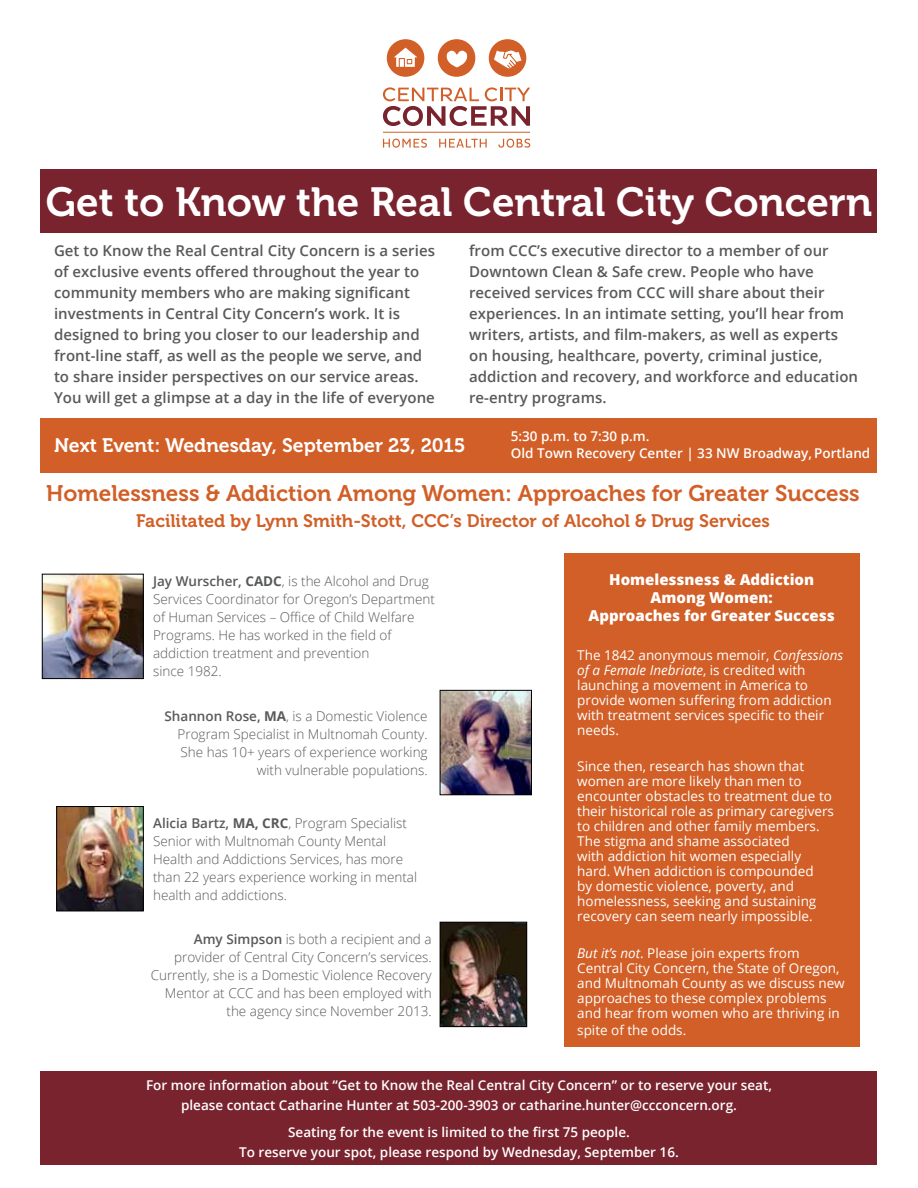
<style>
.page{position:relative;width:918px;height:1188px;background:#fff}
.page>*{position:absolute;margin:0;border:0;box-sizing:border-box;transform-origin:0 0}
.t1{font:40.5px "Museo 700";color:#fff}
.t2{font:22.5px "Museo 700";color:#d15f27}
.t3{font:19.5px "Museo 700";color:#fff}
.t4{font:18px "Museo 700";color:#d15f27}
.t5{font:600 15px/21px "Open Sans";letter-spacing:.005em;color:#58595b}
.t6{font:800 15px/18px "Open Sans";color:#fff;text-align:center}
.t7{font:13.5px/15px "Open Sans";color:#fff}
.t8{font:300 13.5px/18px "Open Sans";color:#58595b}
.t9{font:600 13.5px/19.5px "Open Sans";color:#fff;text-align:center}
.s1{font-weight:600}
.s2{font-weight:700}
.s3{font-style:italic}
</style>
<div class="page">
<div style="left:40px;top:169px;width:838px;height:63px;background:#79232e"></div>
<div style="left:40px;top:1071px;width:838px;height:94px;background:#79232e"></div>
<div style="left:564px;top:554px;width:296px;height:493px;background:#d15f27"></div>
<div style="left:40px;top:418px;width:838px;height:54px;background:#d15f27"></div>
<svg style="left:383px;top:87px;width:147px;height:39px"></svg>
<hr style="left:383px;top:132px;width:147px;height:1px;background:#d15f27">
<svg style="left:383px;top:139px;width:44px;height:9px"></svg>
<svg style="left:439px;top:139px;width:48px;height:9px"></svg>
<svg style="left:498px;top:139px;width:32px;height:9px"></svg>
<svg style="left:438px;top:39px;width:37px;height:38px"></svg>
<svg style="left:489px;top:39px;width:37px;height:38px"></svg>
<svg style="left:387px;top:39px;width:37px;height:38px"></svg>
<img style="left:44px;top:576px;width:98px;height:101px">
<div style="left:42px;top:574px;width:102px;height:105px;border:1px solid #000"></div>
<img style="left:442px;top:692px;width:88px;height:101px">
<div style="left:440px;top:690px;width:92px;height:105px;border:1px solid #000"></div>
<img style="left:58px;top:808px;width:84px;height:101px">
<div style="left:56px;top:806px;width:88px;height:105px;border:1px solid #000"></div>
<img style="left:442px;top:924px;width:83px;height:101px">
<div style="left:440px;top:922px;width:87px;height:105px;border:1px solid #000"></div>
<h1 class="t1" style="left:46px;top:179px;width:828px">Get to Know the Real Central City Concern</h1>
<p class="t5" style="left:54px;top:239px;width:383px">Get to Know the Real Central City Concern is a series of exclusive events offered throughout the year to community members who are making significant investments in Central City Concern’s work. It is designed to bring you closer to our leadership and front-line staff, as well as the people we serve, and to share insider perspectives on our service areas.<br>You will get a glimpse at a day in the life of everyone</p>
<p class="t5" style="left:469px;top:239px;width:391px">from CCC’s executive director to a member of our Downtown Clean &amp; Safe crew. People who have received services from CCC will share about their experiences. In an intimate setting, you’ll hear from writers, artists, and film-makers, as well as experts on housing, healthcare, poverty, criminal justice, addiction and recovery, and workforce and education re-entry programs.</p>
<p class="t9" style="left:511px;top:428px;width:361px;line-height:16.5px;text-align:left">5:30 p.m. to 7:30 p.m.<br>Old Town Recovery Center | 33 NW Broadway, Portland</p>
<h3 class="t3" style="left:54px;top:435px;width:413px">Next Event: Wednesday, September 23, 2015</h3>
<h2 class="t2" style="left:46px;top:481px;width:815px">Homelessness &amp; Addiction Among Women: Approaches for Greater Success</h2>
<h3 class="t4" style="left:136px;top:511px;width:635px">Facilitated by Lynn Smith-Stott, CCC’s Director of Alcohol &amp; Drug Services</h3>
<p class="t8" style="left:153px;top:572px;width:283px"><span class="s1">Jay Wurscher,</span> <span class="s2">CADC</span>, is the Alcohol and Drug Services Coordinator for Oregon’s Department of Human Services – Office of Child Welfare Programs. He has worked in the field of addiction treatment and prevention<br>since 1982.</p>
<p class="t8" style="left:165px;top:706px;width:265px;text-align:right"><span class="s1">Shannon Rose,</span> <span class="s2">MA</span>, is a Domestic Violence Program Specialist in Multnomah County.<br>She has 10+ years of experience working with vulnerable populations.</p>
<p class="t8" style="left:153px;top:814px;width:266px"><span class="s1">Alicia Bartz,</span> <span class="s2">MA, CRC</span>, Program Specialist Senior with Multnomah County Mental Health and Addictions Services, has more than 22 years experience working in mental health and addictions.</p>
<p class="t8" style="left:151px;top:929px;width:282px;text-align:right"><span class="s1">Amy Simpson</span> is both a recipient and a provider of Central City Concern’s services.<br>Currently, she is a Domestic Violence Recovery Mentor at CCC and has been employed with the agency since November 2013.</p>
<p class="t6" style="left:589px;top:570px;width:248px">Homelessness &amp; Addiction<br>Among Women:<br>Approaches for Greater Success</p>
<p class="t7" style="left:577px;top:647px;width:268px">The 1842 anonymous memoir, <span class="s3">Confessions of a Female Inebriate</span>, is credited with launching a movement in America to provide women suffering from addiction with treatment services specific to their needs.</p>
<p class="t7" style="left:577px;top:759px;width:258px">Since then, research has shown that women are more likely than men to encounter obstacles to treatment due to their historical role as primary caregivers to children and other family members.<br>The stigma and shame associated<br>with addiction hit women especially hard. When addiction is compounded<br>by domestic violence, poverty, and homelessness, seeking and sustaining recovery can seem nearly impossible.</p>
<p class="t7" style="left:577px;top:945px;width:269px"><span class="s3">But it’s not</span>. Please join experts from Central City Concern, the State of Oregon, and Multnomah County as we discuss new approaches to these complex problems and hear from women who are thriving in</p>
<p class="t7" style="left:577px;top:1022px;width:111px">spite of the odds.</p>
<p class="t9" style="left:146px;top:1075px;width:627px">For more information about “Get to Know the Real Central City Concern” or to reserve your seat, please contact Catharine Hunter at 503-200-3903 or catharine.hunter@ccconcern.org.</p>
<p class="t9" style="left:239px;top:1122px;width:441px">Seating for the event is limited to the first 75 people.<br>To reserve your spot, please respond by Wednesday, September 16.</p>
</div>
